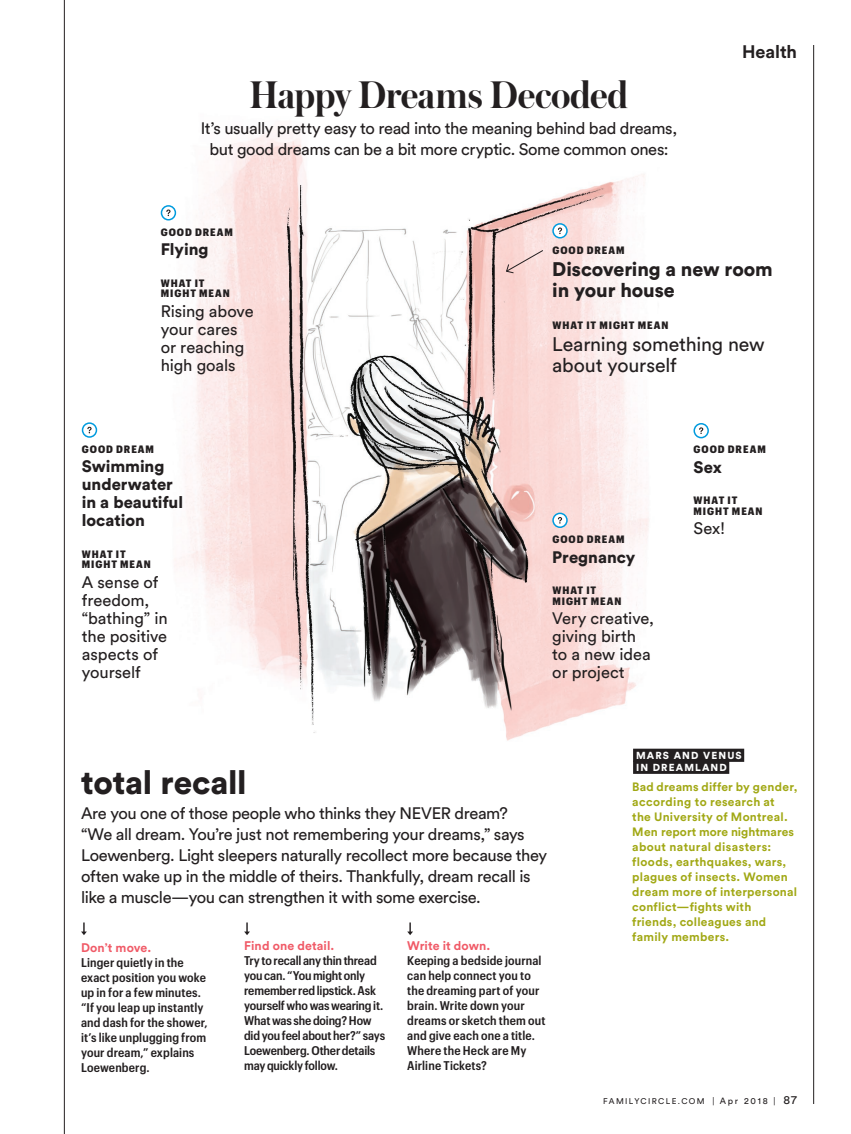
<style>
.page{position:relative;width:851px;height:1134px;background:#fff}
.page>*{position:absolute;margin:0;border:0;box-sizing:border-box;transform-origin:0 0}
.t1{font:600 40.5px "Austin";letter-spacing:-.005em;color:#231f20}
.t2{font:900 33px "Circular Std";letter-spacing:-.005em;color:#231f20}
.t3{font:19.5px/21px "Circular Std";letter-spacing:-.01em;color:#231f20}
.t4{font:900 19.5px/21px "Circular Std";letter-spacing:-.005em;color:#231f20}
.t5{font:700 18px "Circular Std";color:#231f20}
.t6{font:16.5px/18px "Circular Std";letter-spacing:-.02em;color:#231f20}
.t7{font:900 16.5px/18px "Circular Std";color:#231f20}
.t8{font:600 12.3px/15px "Graphik Compact";letter-spacing:.01em;color:#231f20}
.t9{font:600 12.3px/15px "Graphik Compact";letter-spacing:-.015em;color:#231f20}
.t10{font:700 12.3px "Circular Std";letter-spacing:.01em;color:#f05a67}
.t11{font:700 12px/15px "Circular Std";letter-spacing:.025em;color:#a1a814}
.t12{font:900 10.5px/10.5px "Graphik Compact";letter-spacing:.095em;color:#231f20}
.t13{font:900 10.2px/12px "Circular Std";letter-spacing:.11em;color:#fff}
.t14{font:8.25px "Circular Std";letter-spacing:.17em;color:#231f20}
.s1{font-family:"Graphik Compact";font-size:9px}
.s2{font-size:9px}
.s3{font-size:12px}
</style>
<div class="page">
<hr style="left:64px;top:0;width:1px;height:1134px;background:#231f20">
<hr style="left:813px;top:45px;width:1px;height:1059px;background:#231f20">
<img style="left:162px;top:134px;width:534px;height:615px">
<svg style="left:505px;top:249px;width:39px;height:25px"></svg>
<div style="left:82px;top:422px;width:15px;height:16px;border:2px solid #009bde;border-radius:50%"></div>
<svg style="left:87px;top:427px;width:5px;height:6px"></svg>
<div style="left:693px;top:423px;width:15px;height:15px;border:2px solid #009bde;border-radius:50%"></div>
<svg style="left:699px;top:427px;width:4px;height:7px"></svg>
<svg style="left:161px;top:206px;width:14px;height:14px"></svg>
<div style="left:161px;top:205px;width:15px;height:16px;border:2px solid #009bde;border-radius:50%"></div>
<svg style="left:166px;top:210px;width:4px;height:6px"></svg>
<div style="left:553px;top:513px;width:14px;height:14px;background:#fff;border-radius:50%"></div>
<div style="left:552px;top:513px;width:15px;height:15px;border:2px solid #009bde;border-radius:50%"></div>
<svg style="left:558px;top:517px;width:4px;height:7px"></svg>
<div style="left:553px;top:224px;width:14px;height:14px;background:#fff;border-radius:50%"></div>
<div style="left:552px;top:223px;width:15px;height:16px;border:2px solid #009bde;border-radius:50%"></div>
<svg style="left:558px;top:228px;width:4px;height:6px"></svg>
<svg style="left:81px;top:923px;width:6px;height:12px"></svg>
<svg style="left:244px;top:923px;width:6px;height:12px"></svg>
<svg style="left:407px;top:923px;width:6px;height:12px"></svg>
<div style="left:633px;top:749px;width:111px;height:13px;background:#231f20"></div>
<div style="left:633px;top:761px;width:96px;height:13px;background:#231f20"></div>
<h1 class="t1" style="left:249px;top:67px;width:380px">Happy Dreams Decoded</h1>
<p class="t6" style="left:201px;top:117px;width:478px;line-height:21px;text-align:center">It’s usually pretty easy to read into the meaning behind bad dreams, but good dreams can be a bit more cryptic. Some common ones:</p>
<p class="t5" style="left:742px;top:40px;width:56px">Health</p>
<p class="t12" style="left:161px;top:226px;width:74px">GOOD DREAM</p>
<p class="t7" style="left:161px;top:240px;width:49px">Flying</p>
<p class="t12" style="left:161px;top:277px;width:71px">WHAT IT<br>MIGHT MEAN</p>
<p class="t6" style="left:161px;top:302px;width:94px">Rising above your cares or reaching high goals</p>
<p class="t12" style="left:82px;top:443px;width:74px">GOOD DREAM</p>
<p class="t7" style="left:82px;top:457px;width:103px">Swimming underwater in a beautiful location</p>
<p class="t12" style="left:82px;top:548px;width:71px">WHAT IT<br>MIGHT MEAN</p>
<p class="t6" style="left:82px;top:573px;width:87px">A sense of freedom, “bathing” in the positive aspects of yourself</p>
<p class="t12" style="left:552px;top:244px;width:74px">GOOD DREAM</p>
<p class="t4" style="left:552px;top:258px;width:222px">Discovering a new room in your house</p>
<p class="t12" style="left:552px;top:319px;width:118px">WHAT IT MIGHT MEAN</p>
<p class="t3" style="left:552px;top:333px;width:214px">Learning something new about yourself</p>
<p class="t12" style="left:552px;top:533px;width:74px">GOOD DREAM</p>
<p class="t7" style="left:552px;top:547px;width:85px">Pregnancy</p>
<p class="t12" style="left:552px;top:584px;width:71px">WHAT IT<br>MIGHT MEAN</p>
<p class="t6" style="left:552px;top:609px;width:103px">Very creative, giving birth to a new idea or project</p>
<p class="t12" style="left:693px;top:443px;width:74px">GOOD DREAM</p>
<p class="t7" style="left:693px;top:458px;width:30px">Sex</p>
<p class="t12" style="left:693px;top:494px;width:71px">WHAT IT<br>MIGHT MEAN</p>
<p class="t6" style="left:693px;top:519px;width:33px">Sex!</p>
<h2 class="t2" style="left:81px;top:760px;width:167px">total recall</h2>
<p class="t6" style="left:81px;top:803px;width:467px;line-height:21px">Are you one of those people who thinks they NEVER dream?<br>“We all dream. You’re just not remembering your dreams,” says Loewenberg. Light sleepers naturally recollect more because they often wake up in the middle of theirs. Thankfully, dream recall is like a muscle—you can strengthen it with some exercise.</p>
<p class="t10" style="left:81px;top:939px;width:72px">Don’t move.</p>
<p class="t8" style="left:81px;top:954px;width:128px">Linger quietly in the exact position you woke up in for a few minutes. “If you leap up instantly and dash for the shower, it’s like unplugging from your dream,” explains<br>Loewenberg.</p>
<p class="t10" style="left:244px;top:938px;width:92px">Find one detail.</p>
<p class="t9" style="left:244px;top:952px;width:142px">Try to recall any thin thread you can. “You might only remember red lipstick. Ask yourself who was wearing it.<br>What was she doing? How did you feel about her?” says<br>Loewenberg. Other details may quickly follow.</p>
<p class="t10" style="left:407px;top:938px;width:85px">Write it down.</p>
<p class="t8" style="left:407px;top:952px;width:140px">Keeping a bedside journal can help connect you to the dreaming part of your brain. Write down your dreams or sketch them out and give each one a title.<br>Where the Heck are My<br>Airline Tickets?</p>
<p class="t13" style="left:636px;top:749px;width:107px">MARS AND VENUS<br>IN DREAMLAND</p>
<p class="t11" style="left:632px;top:779px;width:167px">Bad dreams differ by gender, according to research at<br>the University of Montreal.<br>Men report more nightmares about natural disasters: floods, earthquakes, wars, plagues of insects. Women dream more of interpersonal conflict—fights with friends, colleagues and family members.</p>
<p class="t14" style="left:603px;top:1096px;width:195px">FAMILYCIRCLE.COM <span class="s1">|</span> <span class="s2">Apr 2018</span> <span class="s1">|</span> <span class="s3">87</span></p>
</div>
